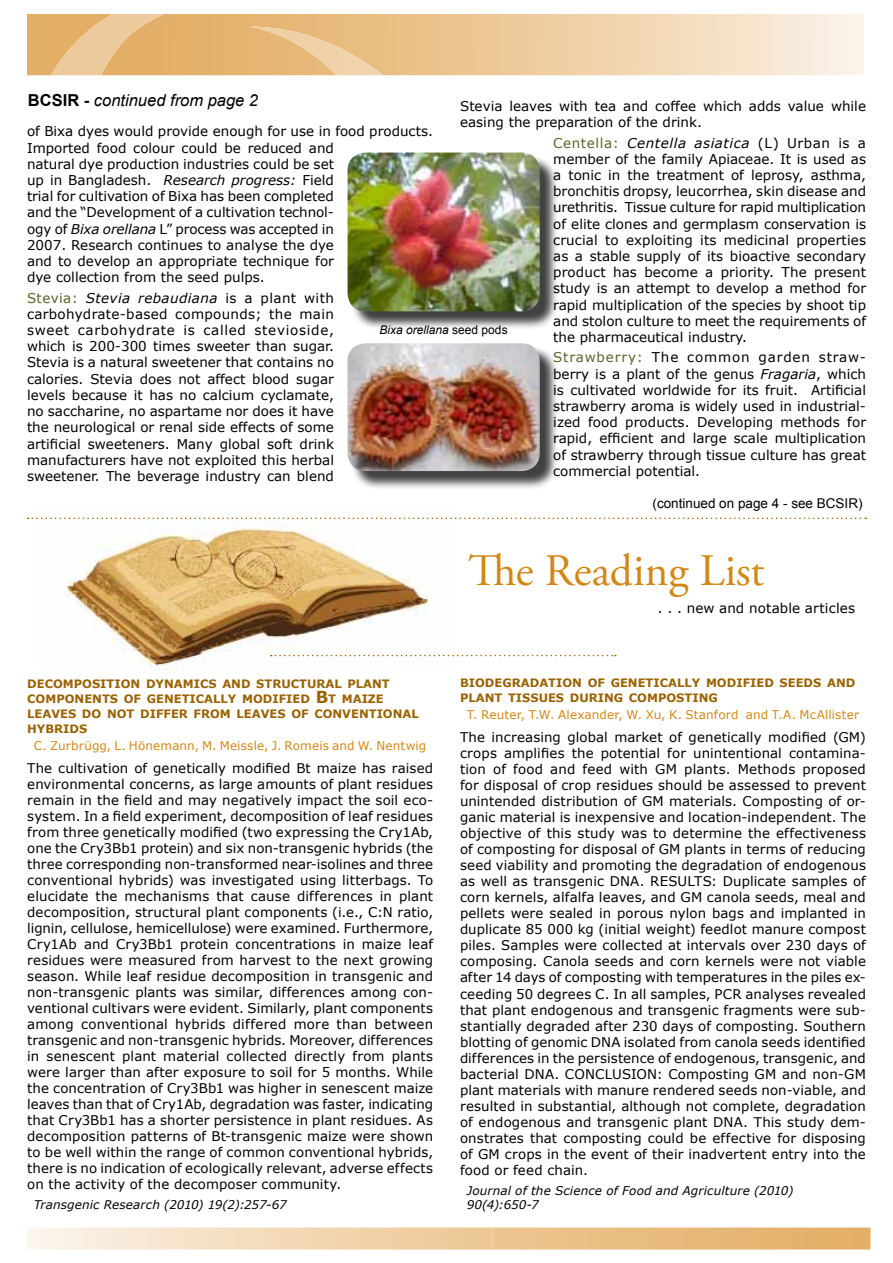
<style>
.page{position:relative;width:893px;height:1263px;background:#fff}
.page>*{position:absolute;margin:0;border:0;box-sizing:border-box;transform-origin:0 0}
.t1{font:45px "Adobe Garamond Pro";color:#d28816}
.t2{font:italic 16.5px "Arial";color:#000}
.t3{font:13.5px/16.2px "Verdana";color:#000;text-align:justify}
.t4{font:13.5px "Arial";color:#000}
.t5{font:13.35px/16px "Verdana";letter-spacing:.01em;color:#000;text-align:justify}
.t6{font:12px "Verdana";letter-spacing:.01em;color:#d28816}
.t7{font:italic 12px/14.4px "Verdana";letter-spacing:.01em;color:#000}
.t8{font:italic 12px "Arial";color:#000}
.t9{font:700 11.55px/15px "Verdana";color:#9a6304}
.s1{font-weight:700;font-style:normal}
.s2{color:#576729}
.s3{font-style:italic}
.s4{font-style:normal}
.s5{font-size:16.5px}
</style>
<div class="page">
<svg style="left:27px;top:14px;width:837px;height:61px"></svg>
<svg style="left:250px;top:26px;width:133px;height:49px"></svg>
<svg style="left:51px;top:14px;width:113px;height:61px"></svg>
<svg style="left:27px;top:1227px;width:843px;height:22px"></svg>
<img style="left:41px;top:517px;width:413px;height:154px">
<svg style="left:28px;top:518px;width:838px;height:1px"></svg>
<svg style="left:271px;top:655px;width:345px;height:1px"></svg>
<div style="left:350px;top:155px;width:208px;height:175px;background:#000;opacity:.75"></div>
<img style="left:348px;top:153px;width:192px;height:158px">
<div style="left:350px;top:345px;width:208px;height:145px;background:#000;opacity:.75"></div>
<img style="left:347px;top:343px;width:193px;height:128px">
<p class="t2" style="left:28px;top:90px;width:232px"><span class="s1">BCSIR -</span> continued from page 2</p>
<p class="t3" style="left:460px;top:98px;width:407px">Stevia leaves with tea and coffee which adds value while easing the preparation of the drink.</p>
<p class="t3" style="left:553px;top:134px;width:314px"><span class="s2">Centella:</span> <span class="s3">Centella asiatica</span> (L) Urban is a member of the family Apiaceae. It is used as a tonic in the treatment of leprosy, asthma, bronchitis dropsy, leucorrhea, skin disease and urethritis. Tissue culture for rapid multiplication of elite clones and germplasm conservation is crucial to exploiting its medicinal properties as a stable supply of its bioactive secondary product has become a priority. The present study is an attempt to develop a method for rapid multiplication of the species by shoot tip and stolon culture to meet the requirements of the pharmaceutical industry.</p>
<p class="t3" style="left:553px;top:349px;width:314px"><span class="s2">Strawberry:</span> The common garden straw&shy;berry is a plant of the genus <span class="s3">Fragaria</span>, which is cultivated worldwide for its fruit. Artificial strawberry aroma is widely used in industrial&shy;ized food products. Developing methods for rapid, efficient and large scale multiplication of strawberry through tissue culture has great commercial potential.</p>
<p class="t3" style="left:27px;top:123px;width:407px;text-align:left">of Bixa dyes would provide enough for use in food products.<br>Imported food colour could be reduced and<br>natural dye production industries could be set<br>up in Bangladesh. <span class="s3">Research progress:</span> Field<br>trial for cultivation of Bixa has been completed<br>and the “Development of a cultivation technol-<br>ogy of <span class="s3">Bixa orellana</span> L” process was accepted in<br>2007. Research continues to analyse the dye<br>and to develop an appropriate technique for<br>dye collection from the seed pulps.</p>
<p class="t3" style="left:27px;top:289px;width:309px"><span class="s2">Stevia:</span> <span class="s3">Stevia rebaudiana</span> is a plant with carbohydrate-based compounds; the main sweet carbohydrate is called stevioside, which is 200-300 times sweeter than sugar.<br>Stevia is a natural sweetener that contains no calories. Stevia does not affect blood sugar levels because it has no calcium cyclamate, no saccharine, no aspartame nor does it have the neurological or renal side effects of some artificial sweeteners. Many global soft drink manufacturers have not exploited this herbal sweetener. The beverage industry can blend</p>
<p class="t8" style="left:380px;top:322px;width:130px">Bixa orellana <span class="s4">seed pods</span></p>
<p class="t4" style="left:652px;top:494px;width:212px">(continued on page 4 - see BCSIR)</p>
<p class="t9" style="left:27px;top:676px;width:393px">DECOMPOSITION DYNAMICS AND STRUCTURAL PLANT COMPONENTS OF GENETICALLY MODIFIED <span class="s5">B</span>T MAIZE LEAVES DO NOT DIFFER FROM LEAVES OF CONVENTIONAL HYBRIDS</p>
<p class="t6" style="left:34px;top:737px;width:394px">C. Zurbrügg, L. Hönemann, M. Meissle, J. Romeis and W. Nentwig</p>
<p class="t5" style="left:27px;top:759px;width:408px">The cultivation of genetically modified Bt maize has raised environmental concerns, as large amounts of plant residues remain in the field and may negatively impact the soil eco&shy;system. In a field experiment, decomposition of leaf residues from three genetically modified (two expressing the Cry1Ab, one the Cry3Bb1 protein) and six non-transgenic hybrids (the three corresponding non-transformed near-isolines and three conventional hybrids) was investigated using litterbags. To elucidate the mechanisms that cause differences in plant decomposition, structural plant components (i.e., C:N ratio, lignin, cellulose, hemicellulose) were examined. Furthermore, Cry1Ab and Cry3Bb1 protein concentrations in maize leaf residues were measured from harvest to the next growing season. While leaf residue decomposition in transgenic and non-transgenic plants was similar, differences among con&shy;ventional cultivars were evident. Similarly, plant components among conventional hybrids differed more than between transgenic and non-transgenic hybrids. Moreover, differences in senescent plant material collected directly from plants were larger than after exposure to soil for 5 months. While the concentration of Cry3Bb1 was higher in senescent maize leaves than that of Cry1Ab, degradation was faster, indicating that Cry3Bb1 has a shorter persistence in plant residues. As decomposition patterns of Bt-transgenic maize were shown to be well within the range of common conventional hybrids, there is no indication of ecologically relevant, adverse effects on the activity of the decomposer community.</p>
<p class="t7" style="left:34px;top:1197px;width:254px">Transgenic Research (2010) 19(2):257-67</p>
<h1 class="t1" style="left:468px;top:543px;width:297px">The Reading List</h1>
<p class="t3" style="left:658px;top:600px;width:199px">. . . new and notable articles</p>
<p class="t9" style="left:460px;top:675px;width:397px">BIODEGRADATION OF GENETICALLY MODIFIED SEEDS AND<br>PLANT TISSUES DURING COMPOSTING</p>
<p class="t6" style="left:467px;top:707px;width:394px">T. Reuter, T.W. Alexander, W. Xu, K. Stanford and T.A. McAllister</p>
<p class="t5" style="left:460px;top:729px;width:408px">The increasing global market of genetically modified (GM) crops amplifies the potential for unintentional contamina&shy;tion of food and feed with GM plants. Methods proposed for disposal of crop residues should be assessed to prevent unintended distribution of GM materials. Composting of or&shy;ganic material is inexpensive and location-independent. The objective of this study was to determine the effectiveness of composting for disposal of GM plants in terms of reducing seed viability and promoting the degradation of endogenous as well as transgenic DNA. RESULTS: Duplicate samples of corn kernels, alfalfa leaves, and GM canola seeds, meal and pellets were sealed in porous nylon bags and implanted in duplicate 85 000 kg (initial weight) feedlot manure compost piles. Samples were collected at intervals over 230 days of composing. Canola seeds and corn kernels were not viable after 14 days of composting with temperatures in the piles ex&shy;ceeding 50 degrees C. In all samples, PCR analyses revealed that plant endogenous and transgenic fragments were sub&shy;stantially degraded after 230 days of composting. Southern blotting of genomic DNA isolated from canola seeds identified differences in the persistence of endogenous, transgenic, and bacterial DNA. CONCLUSION: Composting GM and non-GM plant materials with manure rendered seeds non-viable, and resulted in substantial, although not complete, degradation of endogenous and transgenic plant DNA. This study dem&shy;onstrates that composting could be effective for disposing of GM crops in the event of their inadvertent entry into the food or feed chain.</p>
<p class="t7" style="left:467px;top:1183px;width:328px">Journal of the Science of Food and Agriculture (2010)<br>90(4):650-7</p>
</div>
